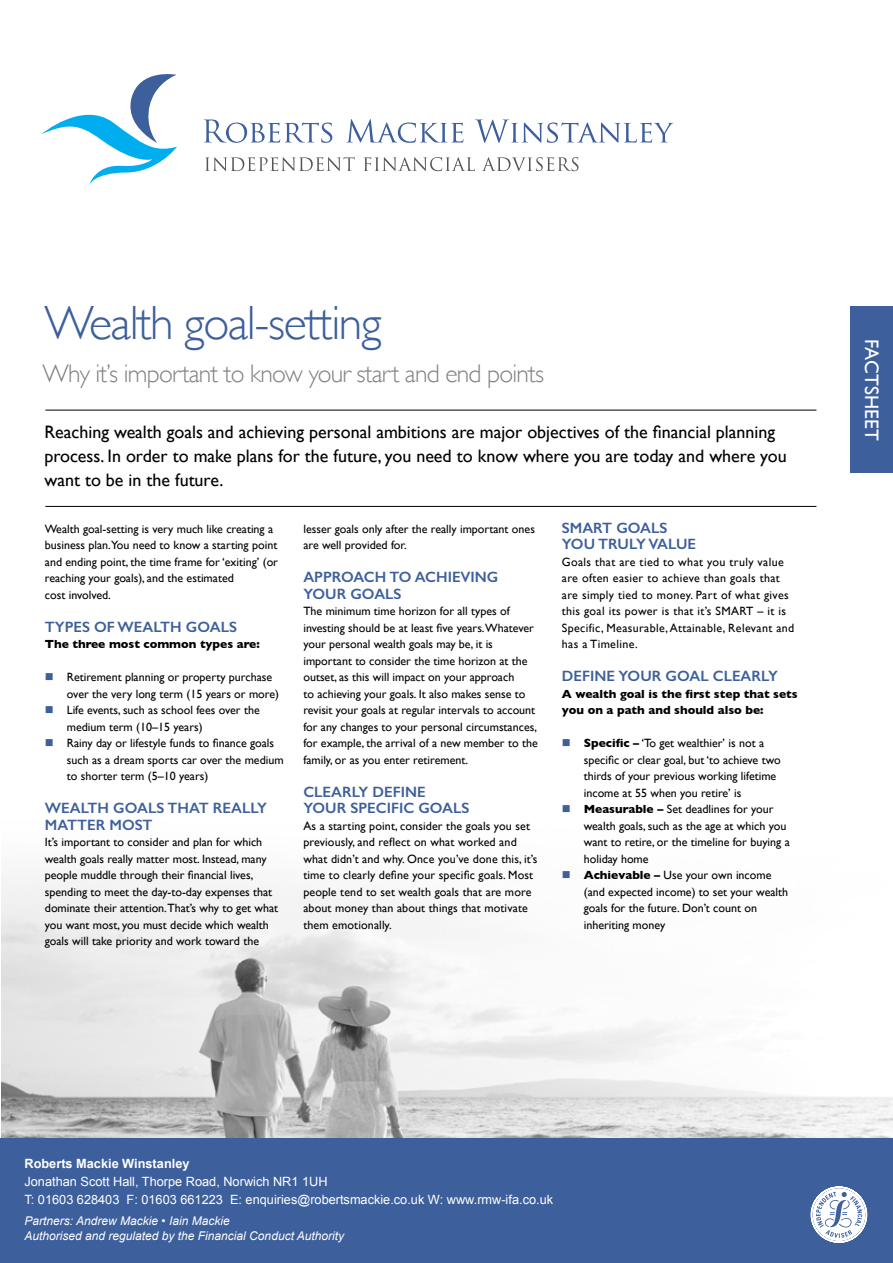
<style>
.page{position:relative;width:893px;height:1263px;background:#fff}
.page>*{position:absolute;margin:0;border:0;box-sizing:border-box;transform-origin:0 0}
.t1{font:300 48px "Gill Sans";letter-spacing:-.03em;color:#3d5f9b}
.t2{font:300 25.5px "Gill Sans";letter-spacing:-.03em;color:#808285}
.t3{font:19.5px "Gill Sans";letter-spacing:.01em;color:#fff}
.t4{font:18px/24px "Gill Sans";color:#000}
.t5{font:600 15px/16.5px "Gill Sans";color:#3d5f9b}
.t6{font:12.75px/18px "Arial";color:#fff}
.t7{font:700 12.75px "Arial";color:#fff}
.t8{font:12px/16.5px "Gill Sans";color:#000}
.t9{font:12px/16.5px "Gill Sans";letter-spacing:.03em;color:#000}
.t10{font:700 12px/16.5px "Gill Sans";color:#000}
.t11{font:italic 12px/15px "Arial";color:#fff}
.s1{color:#3d5f9b}
.s2{font-weight:700}
</style>
<div class="page">
<img style="left:2px;top:874px;width:891px;height:264px">
<hr style="left:45px;top:506px;width:771px;height:1px;background:#000">
<hr style="left:45px;top:410px;width:771px;height:1px;background:#000">
<div style="left:0;top:1138px;width:893px;height:125px;background:#3d5f9b"></div>
<div style="left:850px;top:307px;width:43px;height:166px;background:#3d5f9b"></div>
<svg style="left:810px;top:1186px;width:58px;height:57px"></svg>
<svg style="left:41px;top:74px;width:136px;height:111px"></svg>
<svg style="left:204px;top:119px;width:128px;height:24px"></svg>
<svg style="left:346px;top:119px;width:117px;height:24px"></svg>
<svg style="left:475px;top:119px;width:198px;height:24px"></svg>
<svg style="left:205px;top:157px;width:150px;height:14px"></svg>
<svg style="left:364px;top:157px;width:111px;height:14px"></svg>
<svg style="left:482px;top:157px;width:96px;height:14px"></svg>
<h1 class="t1" style="left:44px;top:296px;width:339px">Wealth goal-setting</h1>
<h2 class="t2" style="left:43px;top:359px;width:503px">Why it’s important to know your start and end points</h2>
<h3 class="t4" style="left:44px;top:419px;width:744px">Reaching wealth goals and achieving personal ambitions are major objectives of the financial planning process. In order to make plans for the future, you need to know where you are today and where you want to be in the future.</h3>
<p class="t8" style="left:45px;top:520px;width:235px">Wealth goal-setting is very much like creating a business plan.You need to know a starting point and ending point, the time frame for ‘exiting’ (or reaching your goals), and the estimated<br>cost involved.</p>
<p class="t5" style="left:45px;top:618px;width:194px">TYPES OF WEALTH GOALS</p>
<p class="t10" style="left:45px;top:636px;width:216px">The three most common types are:</p>
<p class="t8" style="left:67px;top:669px;width:214px;text-indent:-22px"><span class="s1">■</span> Retirement planning or property purchase over the very long term (15 years or more)</p>
<p class="t8" style="left:67px;top:702px;width:194px;text-indent:-22px"><span class="s1">■</span> Life events, such as school fees over the medium term (10–15 years)</p>
<p class="t8" style="left:67px;top:735px;width:218px;text-indent:-22px"><span class="s1">■</span> Rainy day or lifestyle funds to finance goals such as a dream sports car over the medium to shorter term (5–10 years)</p>
<p class="t5" style="left:45px;top:800px;width:224px">WEALTH GOALS THAT REALLY<br>MATTER MOST</p>
<p class="t8" style="left:45px;top:834px;width:235px">It’s important to consider and plan for which wealth goals really matter most. Instead, many people muddle through their financial lives, spending to meet the day-to-day expenses that dominate their attention.That’s why to get what you want most, you must decide which wealth goals will take priority and work toward the</p>
<p class="t5" style="left:562px;top:519px;width:136px">SMART GOALS<br>YOU TRULY VALUE</p>
<p class="t9" style="left:562px;top:553px;width:234px">Goals that are tied to what you truly value are often easier to achieve than goals that are simply tied to money. Part of what gives this goal its power is that it’s SMART – it is Specific, Measurable, Attainable, Relevant and has a Timeline.</p>
<p class="t5" style="left:562px;top:668px;width:218px">DEFINE YOUR GOAL CLEARLY</p>
<p class="t10" style="left:562px;top:685px;width:237px">A wealth goal is the first step that sets you on a path and should also be:</p>
<p class="t8" style="left:584px;top:735px;width:198px;text-indent:-22px"><span class="s1">■</span> <span class="s2">Specific –</span> ‘To get wealthier’ is not a specific or clear goal, but ‘to achieve two thirds of your previous working lifetime income at 55 when you retire’ is</p>
<p class="t8" style="left:584px;top:801px;width:208px;text-indent:-22px"><span class="s1">■</span> <span class="s2">Measurable –</span> Set deadlines for your wealth goals, such as the age at which you want to retire, or the timeline for buying a holiday home</p>
<p class="t8" style="left:584px;top:867px;width:206px;text-indent:-22px"><span class="s1">■</span> <span class="s2">Achievable –</span> Use your own income (and expected income) to set your wealth goals for the future. Don’t count on inheriting money</p>
<p class="t8" style="left:303px;top:520px;width:233px">lesser goals only after the really important ones are well provided for.</p>
<p class="t5" style="left:303px;top:569px;width:196px">APPROACH TO ACHIEVING<br>YOUR GOALS</p>
<p class="t8" style="left:303px;top:603px;width:236px">The minimum time horizon for all types of investing should be at least five years.Whatever your personal wealth goals may be, it is important to consider the time horizon at the outset, as this will impact on your approach<br>to achieving your goals. It also makes sense to revisit your goals at regular intervals to account for any changes to your personal circumstances, for example, the arrival of a new member to the family, or as you enter retirement.</p>
<p class="t5" style="left:303px;top:783px;width:168px">CLEARLY DEFINE<br>YOUR SPECIFIC GOALS</p>
<p class="t8" style="left:303px;top:817px;width:235px">As a starting point, consider the goals you set previously, and reflect on what worked and what didn’t and why. Once you’ve done this, it’s time to clearly define your specific goals. Most people tend to set wealth goals that are more about money than about things that motivate them emotionally.</p>
<h3 class="t3" style="left:883px;top:339px;width:104px;rotate:90deg">FACTSHEET</h3>
<p class="t7" style="left:25px;top:1156px;width:166px">Roberts Mackie Winstanley</p>
<p class="t6" style="left:25px;top:1172px;width:530px">Jonathan Scott Hall, Thorpe Road, Norwich NR1 1UH<br>T: 01603 628403 F: 01603 661223 E: enquiries@robertsmackie.co.uk W: www.rmw-ifa.co.uk</p>
<p class="t11" style="left:25px;top:1213px;width:321px">Partners: Andrew Mackie • Iain Mackie<br>Authorised and regulated by the Financial Conduct Authority</p>
</div>
